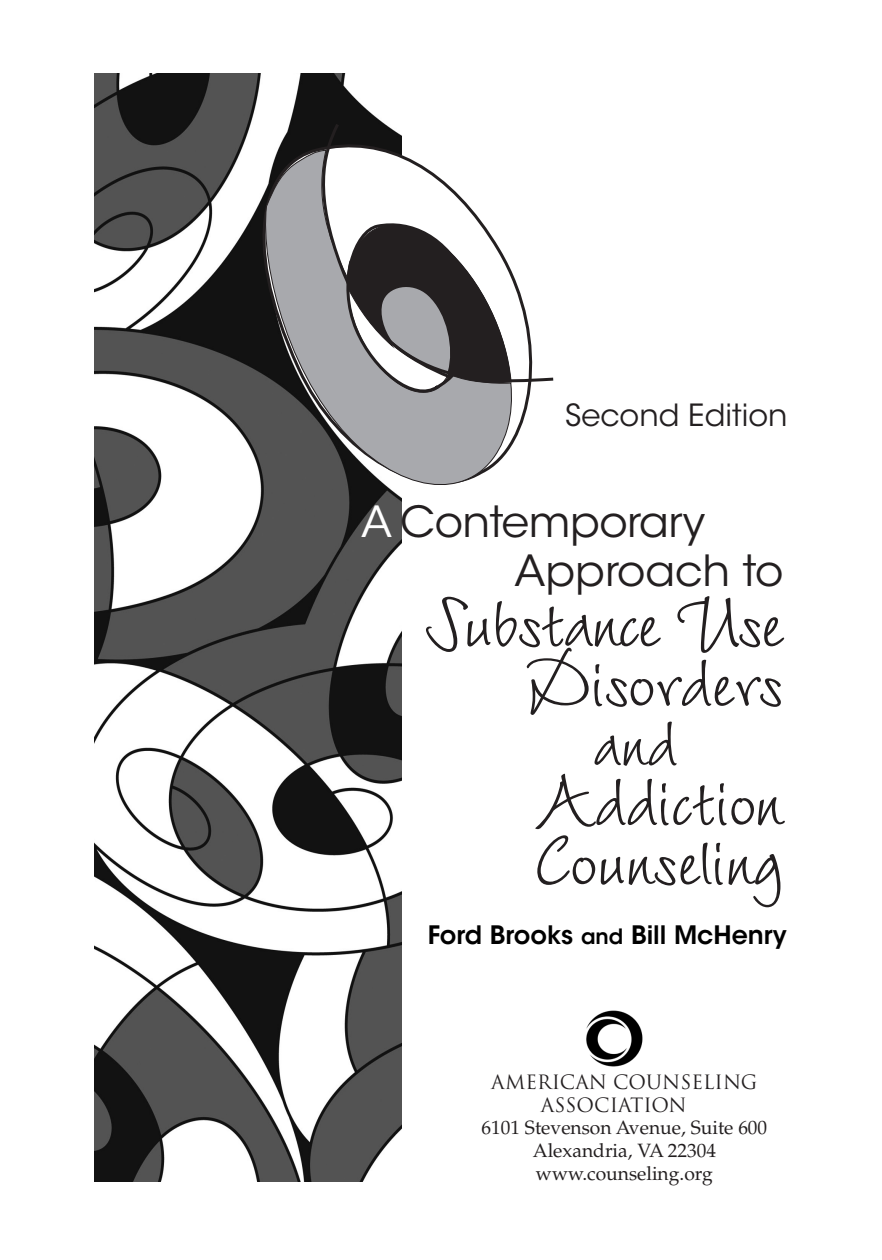
<style>
.page{position:relative;width:882px;height:1260px;background:#fff}
.page>*{position:absolute;margin:0;border:0;box-sizing:border-box;transform-origin:0 0}
.t1{font:100.98px "Wiesbaden Swing LT Std";letter-spacing:-.01em;color:#231f20}
.t2{font:95.73px "Wiesbaden Swing LT Std";color:#231f20}
.t3{font:42.7px "ITC Avant Garde Std";letter-spacing:-.01em;color:#231f20}
.t4{font:30.45px "ITC Avant Garde Std";color:#231f20}
.t5{font:600 25.2px "ITC Avant Garde Std";color:#000}
._01_Body_Text{font:19.25px "Palatino LT Std";color:#231f20}
._01_Body_Text-2{font:19.25px/22.8px "Trajan Pro";color:#231f20}
.s1{color:#fff}
.s2{font-size:21px}
</style>
<div class="page">
<img style="left:586px;top:1010px;width:57px;height:57px">
<img style="left:95px;top:74px;width:306px;height:1107px">
<svg style="left:236px;top:133px;width:293px;height:373px"></svg>
<svg style="left:260px;top:149px;width:252px;height:355px;background:#838385"></svg>
<svg style="left:337px;top:398px;width:175px;height:5px"></svg>
<svg style="left:314px;top:121px;width:240px;height:277px"></svg>
<p class="t4" style="left:565px;top:396px;width:224px">Second Edition</p>
<p class="t3" style="left:361px;top:496px;width:346px"><span class="s1">A</span> Contemporary</p>
<p class="t3" style="left:514px;top:545px;width:271px">Approach to</p>
<p class="t1" style="left:425px;top:566px;width:360px">Substance Use</p>
<p class="t1" style="left:523px;top:626px;width:262px">Disorders</p>
<p class="t2" style="left:593px;top:690px;width:86px">and</p>
<p class="t1" style="left:538px;top:745px;width:247px">Addiction</p>
<p class="t1" style="left:533px;top:805px;width:252px">Counseling</p>
<p class="t5" style="left:428px;top:919px;width:360px">Ford Brooks <span class="s2">and</span> Bill McHenry</p>
<p class="_01_Body_Text-2" style="left:541px;top:1070px;width:218px;text-indent:-50px">AMERICAN COUNSELING<br>ASSOCIATION</p>
<p class="_01_Body_Text" style="left:482px;top:1117px;width:287px">6101 Stevenson Avenue, Suite 600</p>
<p class="_01_Body_Text" style="left:533px;top:1139px;width:185px">Alexandria, VA 22304</p>
<p class="_01_Body_Text" style="left:536px;top:1162px;width:178px">www.counseling.org</p>
</div>
